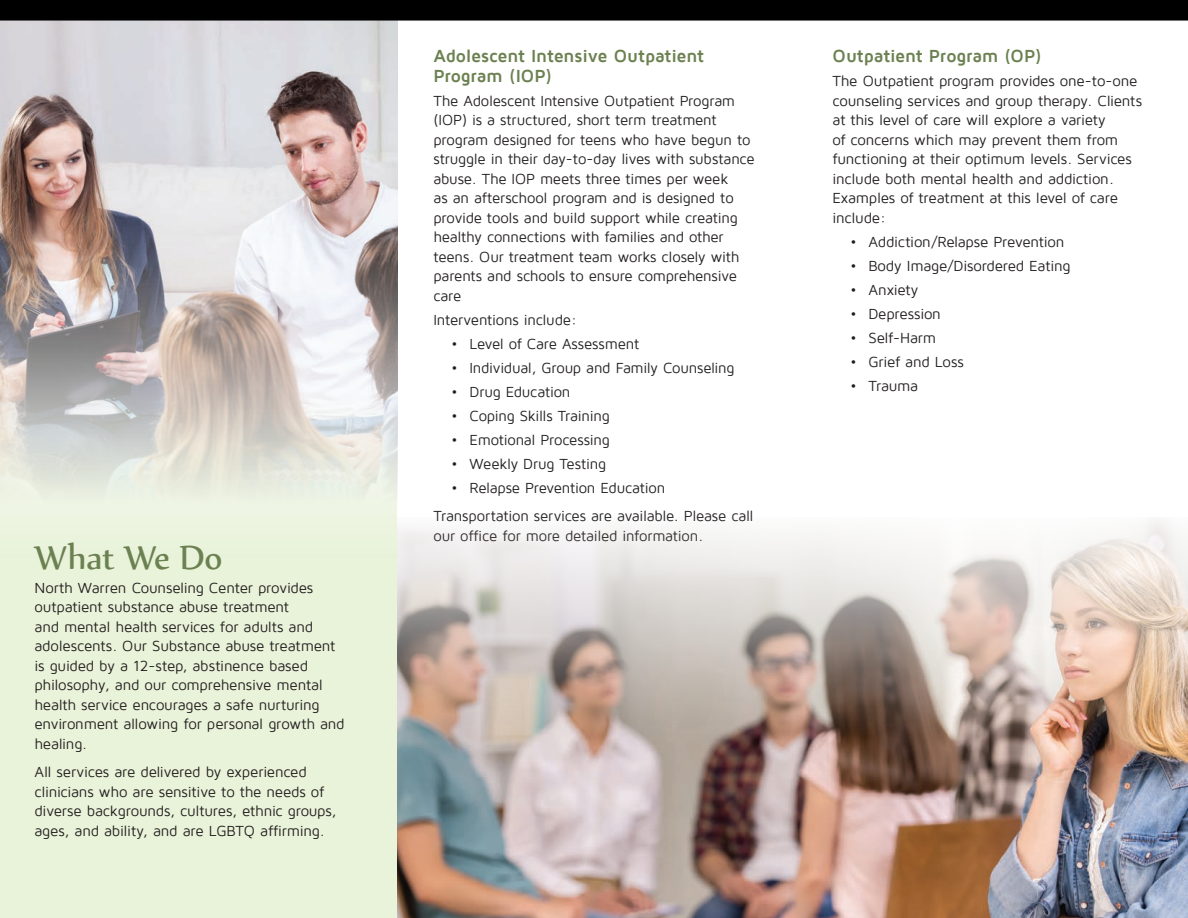
<style>
.page{position:relative;width:1188px;height:918px;background:#fff}
.page>*{position:absolute;margin:0;border:0;box-sizing:border-box;transform-origin:0 0}
.t1{font:40.5px "Nyala";color:#6c8151}
.t2{font:700 18px/19.5px "Maven Pro";letter-spacing:-.015em;color:#6c8151}
.t3{font:15px/19.5px "Maven Pro";letter-spacing:-.015em;color:#231f20}
</style>
<div class="page">
<div style="left:0;top:295px;width:398px;height:623px;background:#e9f3d9"></div>
<img style="left:0;top:21px;width:397px;height:491px">
<img style="left:398px;top:520px;width:790px;height:398px">
<div style="left:0;top:0;width:1188px;height:21px;background:#000"></div>
<h1 class="t1" style="left:34px;top:532px;width:190px">What We Do</h1>
<p class="t3" style="left:34px;top:578px;width:312px">North Warren Counseling Center provides outpatient substance abuse treatment<br>and mental health services for adults and adolescents. Our Substance abuse treatment is guided by a 12-step, abstinence based philosophy, and our comprehensive mental health service encourages a safe nurturing environment allowing for personal growth and healing.</p>
<p class="t3" style="left:34px;top:762px;width:304px">All services are delivered by experienced clinicians who are sensitive to the needs of diverse backgrounds, cultures, ethnic groups, ages, and ability, and are LGBTQ affirming.</p>
<p class="t2" style="left:434px;top:47px;width:272px">Adolescent Intensive Outpatient<br>Program (IOP)</p>
<p class="t3" style="left:434px;top:91px;width:323px">The Adolescent Intensive Outpatient Program (IOP) is a structured, short term treatment program designed for teens who have begun to struggle in their day-to-day lives with substance abuse. The IOP meets three times per week<br>as an afterschool program and is designed to provide tools and build support while creating healthy connections with families and other teens. Our treatment team works closely with parents and schools to ensure comprehensive care</p>
<p class="t3" style="left:434px;top:310px;width:145px">Interventions include:</p>
<p class="t3" style="left:451px;top:334px;width:189px">• Level of Care Assessment</p>
<p class="t3" style="left:452px;top:358px;width:285px">• Individual, Group and Family Counseling</p>
<p class="t3" style="left:452px;top:382px;width:120px">• Drug Education</p>
<p class="t3" style="left:452px;top:406px;width:160px">• Coping Skills Training</p>
<p class="t3" style="left:452px;top:430px;width:160px">• Emotional Processing</p>
<p class="t3" style="left:452px;top:454px;width:156px">• Weekly Drug Testing</p>
<p class="t3" style="left:434px;top:474px;width:321px;line-height:28.5px;text-indent:18px">• Relapse Prevention Education<br>Transportation services are available. Please call</p>
<p class="t3" style="left:434px;top:526px;width:271px">our office for more detailed information.</p>
<p class="t2" style="left:832px;top:47px;width:211px">Outpatient Program (OP)</p>
<p class="t3" style="left:832px;top:72px;width:311px">The Outpatient program provides one-to-one counseling services and group therapy. Clients at this level of care will explore a variety<br>of concerns which may prevent them from functioning at their optimum levels. Services include both mental health and addiction.<br>Examples of treatment at this level of care include:</p>
<p class="t3" style="left:850px;top:232px;width:216px">• Addiction/Relapse Prevention</p>
<p class="t3" style="left:850px;top:256px;width:222px">• Body Image/Disordered Eating</p>
<p class="t3" style="left:850px;top:280px;width:69px">• Anxiety</p>
<p class="t3" style="left:850px;top:304px;width:92px">• Depression</p>
<p class="t3" style="left:850px;top:328px;width:87px">• Self-Harm</p>
<p class="t3" style="left:850px;top:352px;width:115px">• Grief and Loss</p>
<p class="t3" style="left:850px;top:376px;width:69px">• Trauma</p>
</div>
